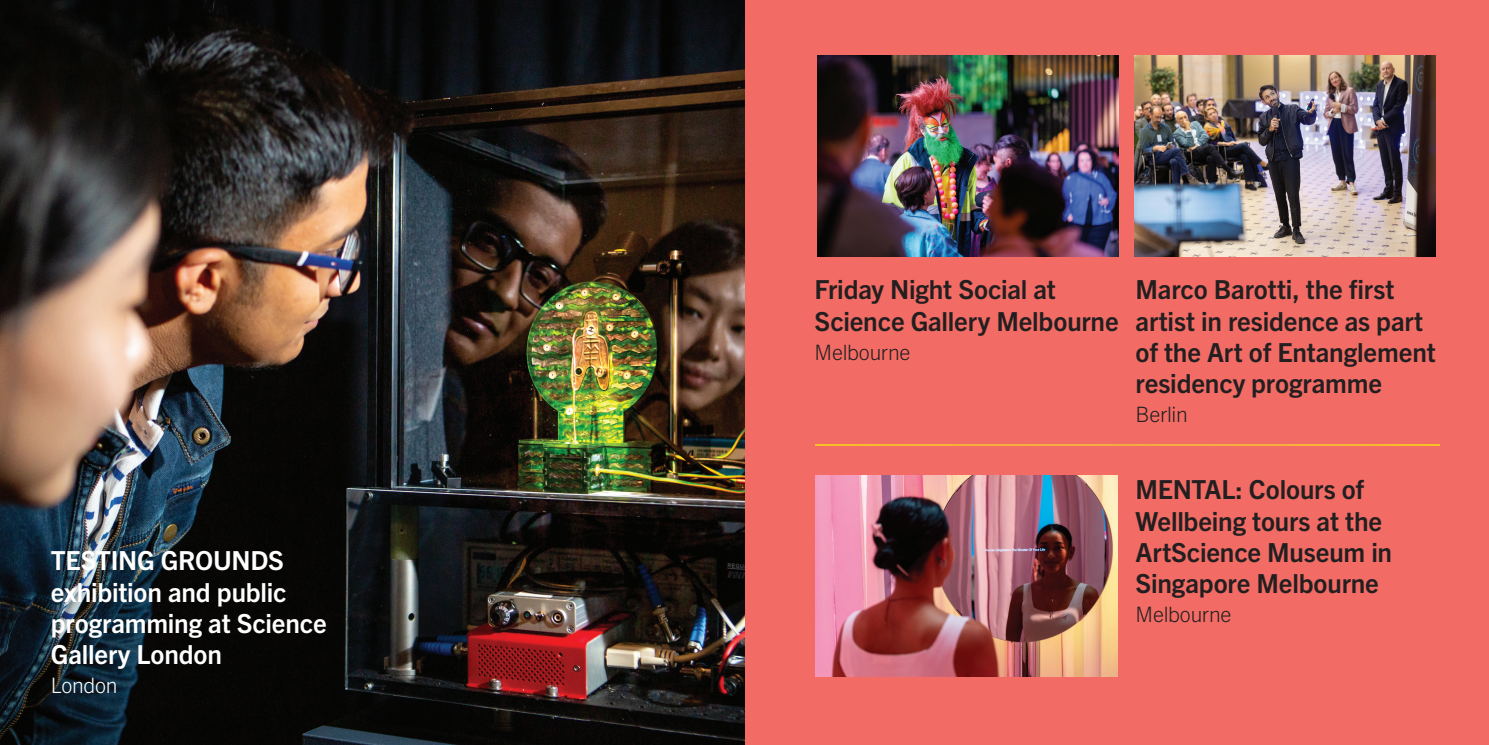
<style>
.page{position:relative;width:1489px;height:745px;background:#fff}
.page>*{position:absolute;margin:0;border:0;box-sizing:border-box;transform-origin:0 0}
.t1{font:700 26.25px/31.2px "Trade Gothic Next LT Pro";letter-spacing:-.005em;color:#231f20}
.t2{font:700 26.25px/31.2px "Trade Gothic Next LT Pro";letter-spacing:-.005em;color:#fff}
.t3{font:300 21.25px "Trade Gothic Next LT Pro";letter-spacing:-.015em;color:#231f20}
.t4{font:300 21.25px "Trade Gothic Next LT Pro";letter-spacing:-.01em;color:#fff}
</style>
<div class="page">
<div style="left:0;top:0;width:1488px;height:744px;background:#f26c65"></div>
<img style="left:0;top:0;width:744px;height:744px">
<img style="left:1134px;top:56px;width:301px;height:200px">
<img style="left:817px;top:55px;width:301px;height:201px">
<img style="left:815px;top:475px;width:301px;height:201px">
<img style="left:815px;top:444px;width:624px;height:1px">
<p class="t2" style="left:51px;top:543px;width:277px">TESTING GROUNDS exhibition and public programming at Science<br>Gallery London</p>
<p class="t4" style="left:51px;top:670px;width:68px">London</p>
<p class="t1" style="left:814px;top:272px;width:305px">Friday Night Social at<br>Science Gallery Melbourne</p>
<p class="t3" style="left:814px;top:337px;width:97px">Melbourne</p>
<p class="t1" style="left:1135px;top:272px;width:302px">Marco Barotti, the first artist in residence as part of the Art of Entanglement residency programme</p>
<p class="t3" style="left:1135px;top:399px;width:54px">Berlin</p>
<p class="t1" style="left:1135px;top:472px;width:258px">MENTAL: Colours of<br>Wellbeing tours at the<br>ArtScience Museum in<br>Singapore Melbourne</p>
<p class="t3" style="left:1135px;top:599px;width:97px">Melbourne</p>
</div>
